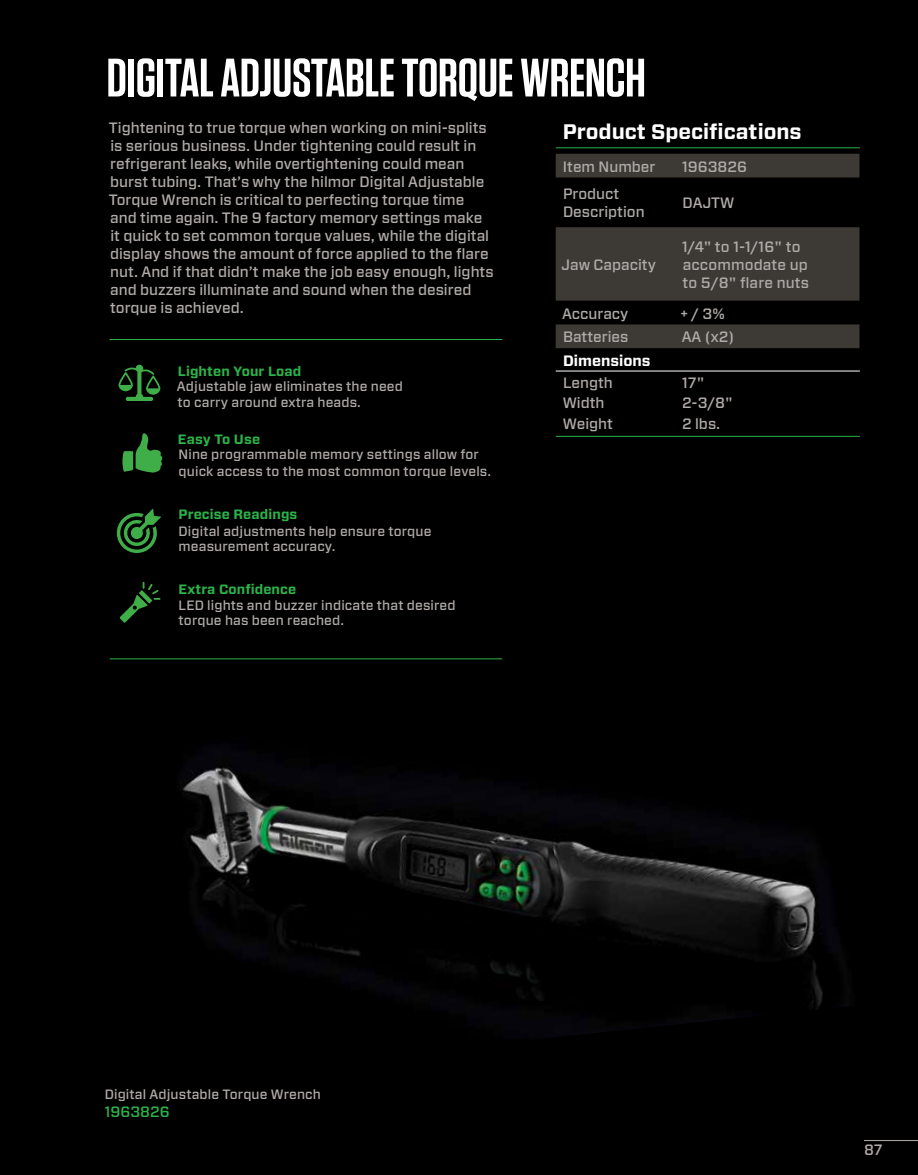
<style>
.page{position:relative;width:918px;height:1175px;background:#fff}
.page>*{position:absolute;margin:0;border:0;box-sizing:border-box;transform-origin:0 0}
.t1{font:600 54px "Tungsten";letter-spacing:-.005em;color:#fff}
.t2{font:700 21px "Forza";color:#fff}
.t3{font:500 15px/18px "Forza";color:#b0aba9}
.t4{font:700 15px "Forza";color:#fff}
.t5{font:500 15px "Forza";color:#2cb34a}
.t6{font:500 13.5px/16.5px "Forza";letter-spacing:.01em;color:#b0aba9}
.t7{font:700 13.5px "Forza";letter-spacing:.01em;color:#2cb34a}
</style>
<div class="page">
<div style="left:0;top:0;width:918px;height:1174px;background:#000"></div>
<hr style="left:864px;top:1140px;width:54px;height:1px;background:#b0aba9">
<img style="left:157px;top:658px;width:690px;height:380px">
<hr style="left:110px;top:339px;width:392px;height:1px;background:#2cb34a">
<hr style="left:110px;top:658px;width:392px;height:1px;background:#2cb34a">
<svg style="left:119px;top:365px;width:41px;height:36px"></svg>
<svg style="left:117px;top:509px;width:44px;height:44px"></svg>
<svg style="left:122px;top:433px;width:40px;height:39px"></svg>
<svg style="left:120px;top:582px;width:41px;height:41px"></svg>
<svg style="left:556px;top:154px;width:304px;height:194px;fill:#3d3935"></svg>
<hr style="left:556px;top:147px;width:304px;height:1px;background:#2cb34a">
<hr style="left:556px;top:436px;width:304px;height:1px;background:#2cb34a">
<hr style="left:556px;top:370px;width:304px;height:1px;background:#fff">
<h1 class="t1" style="left:107px;top:49px;width:541px">DIGITAL ADJUSTABLE TORQUE WRENCH</h1>
<h2 class="t2" style="left:563px;top:118px;width:241px">Product Specifications</h2>
<p class="t3" style="left:563px;top:157px;width:94px">Item Number</p>
<p class="t3" style="left:682px;top:157px;width:66px">1963826</p>
<p class="t3" style="left:563px;top:185px;width:83px">Product<br>Description</p>
<p class="t3" style="left:683px;top:194px;width:53px">DAJTW</p>
<p class="t3" style="left:561px;top:256px;width:96px">Jaw Capacity</p>
<p class="t3" style="left:109px;top:119px;width:386px">Tightening to true torque when working on mini-splits is serious business. Under tightening could result in refrigerant leaks, while overtightening could mean burst tubing. That’s why the hilmor Digital Adjustable Torque Wrench is critical to perfecting torque time and time again. The 9 factory memory settings make it quick to set common torque values, while the digital display shows the amount of force applied to the flare nut. And if that didn’t make the job easy enough, lights and buzzers illuminate and sound when the desired torque is achieved.</p>
<p class="t3" style="left:682px;top:238px;width:129px">1/4" to 1-1/16" to accommodate up to 5/8" flare nuts</p>
<p class="t3" style="left:562px;top:304px;width:68px">Accuracy</p>
<p class="t3" style="left:681px;top:304px;width:46px">+ / 3%</p>
<p class="t3" style="left:563px;top:328px;width:67px">Batteries</p>
<p class="t3" style="left:682px;top:328px;width:54px">AA (x2)</p>
<p class="t4" style="left:563px;top:351px;width:89px">Dimensions</p>
<p class="t3" style="left:563px;top:374px;width:51px">Length</p>
<p class="t3" style="left:682px;top:374px;width:24px">17"</p>
<p class="t3" style="left:563px;top:394px;width:43px">Width</p>
<p class="t3" style="left:682px;top:394px;width:52px">2-3/8"</p>
<p class="t3" style="left:563px;top:414px;width:52px">Weight</p>
<p class="t3" style="left:682px;top:414px;width:40px">2 lbs.</p>
<p class="t7" style="left:178px;top:362px;width:125px">Lighten Your Load</p>
<p class="t6" style="left:177px;top:378px;width:228px">Adjustable jaw eliminates the need to carry around extra heads.</p>
<p class="t7" style="left:178px;top:430px;width:84px">Easy To Use</p>
<p class="t6" style="left:179px;top:446px;width:314px">Nine programmable memory settings allow for quick access to the most common torque levels.</p>
<p class="t7" style="left:179px;top:505px;width:120px">Precise Readings</p>
<p class="t6" style="left:179px;top:523px;width:254px;line-height:15px">Digital adjustments help ensure torque measurement accuracy.</p>
<p class="t7" style="left:179px;top:580px;width:119px">Extra Confidence</p>
<p class="t6" style="left:179px;top:598px;width:279px;line-height:15px">LED lights and buzzer indicate that desired torque has been reached.</p>
<p class="t6" style="left:105px;top:1086px;width:218px">Digital Adjustable Torque Wrench</p>
<p class="t5" style="left:105px;top:1102px;width:66px">1963826</p>
<p class="t3" style="left:864px;top:1140px;width:20px">87</p>
</div>
